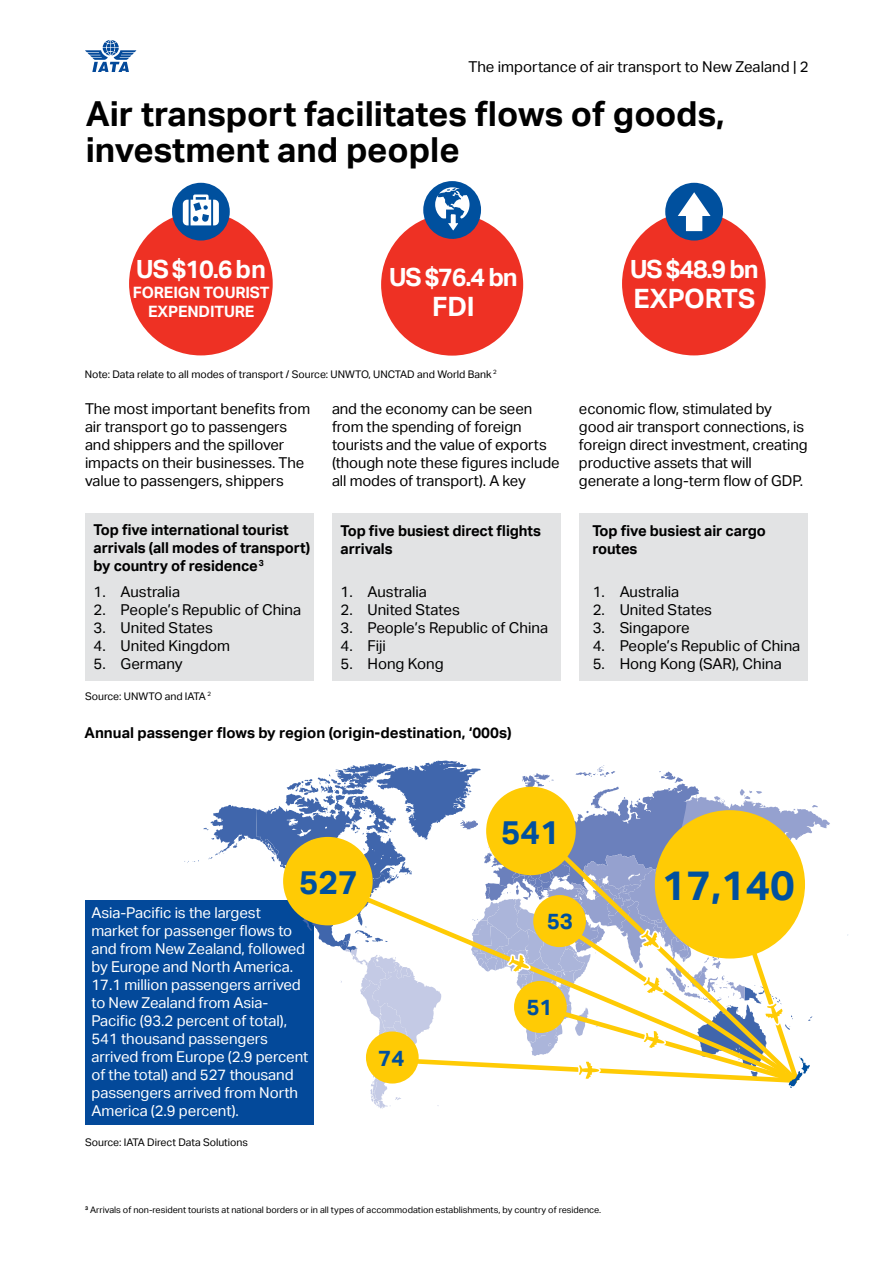
<style>
.page{position:relative;width:893px;height:1263px;background:#fff}
.page>*{position:absolute;margin:0;border:0;box-sizing:border-box;transform-origin:0 0}
.t1{font:700 41.25px "Aktiv Grotesk";color:#00509e}
.t2{font:700 34.5px/36px "Aktiv Grotesk";color:#000}
.t3{font:700 33px "Aktiv Grotesk";letter-spacing:-.005em;color:#00509e}
.t4{font:700 26.7px "Aktiv Grotesk";letter-spacing:-.01em;color:#fff}
.t5{font:700 25.05px "Aktiv Grotesk";letter-spacing:-.05em;color:#fff}
.t6{font:700 22.05px "Aktiv Grotesk";color:#00509e}
.t7{font:700 15.75px/18.8px "Aktiv Grotesk";letter-spacing:-.01em;color:#fff;text-align:center}
.t8{font:15px/18px "Aktiv Grotesk";letter-spacing:-.005em;color:#000}
.t9{font:15px/18px "Aktiv Grotesk";letter-spacing:-.005em;color:#fff}
.t10{font:700 15px/18px "Aktiv Grotesk";letter-spacing:-.005em;color:#000}
.t11{font:10.5px "Aktiv Grotesk";color:#000}
.t12{font:9px "Aktiv Grotesk";color:#000}
</style>
<div class="page">
<svg style="left:85px;top:40px;width:51px;height:32px"></svg>
<div style="left:381px;top:214px;width:142px;height:142px;background:#ee3124;border-radius:50%"></div>
<div style="left:423px;top:181px;width:58px;height:58px;background:#00509e;border-radius:50%"></div>
<svg style="left:435px;top:187px;width:37px;height:52px"></svg>
<div style="left:622px;top:212px;width:144px;height:143px;background:#ee3124;border-radius:50%"></div>
<div style="left:665px;top:183px;width:58px;height:58px;background:#00509e;border-radius:50%"></div>
<svg style="left:678px;top:192px;width:33px;height:39px"></svg>
<div style="left:129px;top:212px;width:144px;height:143px;background:#ee3124;border-radius:50%"></div>
<div style="left:172px;top:183px;width:58px;height:58px;background:#00509e;border-radius:50%"></div>
<svg style="left:183px;top:194px;width:36px;height:31px"></svg>
<div style="left:85px;top:900px;width:229px;height:225px;background:#03499a"></div>
<div style="left:332px;top:513px;width:229px;height:168px;background:#e2e3e4"></div>
<div style="left:85px;top:513px;width:229px;height:168px;background:#e2e3e4"></div>
<div style="left:579px;top:513px;width:229px;height:168px;background:#e2e3e4"></div>
<svg style="left:184px;top:760px;width:664px;height:349px"></svg>
<p class="t8" style="left:468px;top:58px;width:342px">The importance of air transport to New Zealand | 2</p>
<h2 class="t2" style="left:86px;top:96px;width:640px">Air transport facilitates flows of goods, investment and people</h2>
<h3 class="t5" style="left:136px;top:254px;width:131px">US $10.6 bn</h3>
<p class="t7" style="left:133px;top:283px;width:138px">FOREIGN TOURIST<br>EXPENDITURE</p>
<h3 class="t5" style="left:389px;top:263px;width:130px">US $76.4 bn</h3>
<h3 class="t4" style="left:432px;top:291px;width:44px">FDI</h3>
<h3 class="t5" style="left:630px;top:254px;width:130px">US $48.9 bn</h3>
<h3 class="t4" style="left:633px;top:283px;width:123px">EXPORTS</h3>
<p class="t11" style="left:85px;top:368px;width:413px">Note: Data relate to all modes of transport / Source: UNWTO, UNCTAD and World Bank <sup>2</sup></p>
<p class="t8" style="left:85px;top:400px;width:227px">The most important benefits from air transport go to passengers and shippers and the spillover impacts on their businesses. The value to passengers, shippers</p>
<p class="t8" style="left:332px;top:400px;width:229px">and the economy can be seen from the spending of foreign tourists and the value of exports (though note these figures include all modes of transport). A key</p>
<p class="t8" style="left:579px;top:400px;width:230px">economic flow, stimulated by good air transport connections, is foreign direct investment, creating productive assets that will generate a long-term flow of GDP.</p>
<p class="t10" style="left:94px;top:521px;width:218px">Top five international tourist arrivals (all modes of transport) by country of residence<sup>3</sup></p>
<p class="t10" style="left:592px;top:522px;width:175px">Top five busiest air cargo routes</p>
<p class="t10" style="left:340px;top:522px;width:202px">Top five busiest direct flights arrivals</p>
<p class="t8" style="left:94px;top:583px;width:88px">1. Australia</p>
<p class="t8" style="left:94px;top:601px;width:209px">2. People’s Republic of China</p>
<p class="t8" style="left:94px;top:619px;width:121px">3. United States</p>
<p class="t8" style="left:94px;top:637px;width:138px">4. United Kingdom</p>
<p class="t8" style="left:94px;top:655px;width:91px">5. Germany</p>
<p class="t11" style="left:85px;top:690px;width:128px">Source: UNWTO and IATA <sup>2</sup></p>
<p class="t8" style="left:340px;top:583px;width:88px">1. Australia</p>
<p class="t8" style="left:340px;top:601px;width:121px">2. United States</p>
<p class="t8" style="left:340px;top:619px;width:209px">3. People’s Republic of China</p>
<p class="t8" style="left:340px;top:637px;width:47px">4. Fiji</p>
<p class="t8" style="left:340px;top:655px;width:105px">5. Hong Kong</p>
<p class="t10" style="left:85px;top:724px;width:428px">Annual passenger flows by region (origin-destination, ‘000s)</p>
<h3 class="t3" style="left:501px;top:813px;width:61px">541</h3>
<p class="t8" style="left:593px;top:583px;width:88px">1. Australia</p>
<p class="t8" style="left:593px;top:601px;width:121px">2. United States</p>
<p class="t8" style="left:593px;top:619px;width:99px">3. Singapore</p>
<p class="t8" style="left:593px;top:637px;width:209px">4. People’s Republic of China</p>
<p class="t8" style="left:593px;top:655px;width:191px">5. Hong Kong (SAR), China</p>
<h3 class="t3" style="left:299px;top:863px;width:61px">527</h3>
<h1 class="t1" style="left:662px;top:862px;width:135px">17,140</h1>
<h3 class="t6" style="left:547px;top:909px;width:28px">53</h3>
<p class="t9" style="left:91px;top:904px;width:218px">Asia-Pacific is the largest market for passenger flows to and from New Zealand, followed by Europe and North America.<br>17.1 million passengers arrived to New Zealand from Asia-<br>Pacific (93.2 percent of total),<br>541 thousand passengers arrived from Europe (2.9 percent of the total) and 527 thousand passengers arrived from North<br>America (2.9 percent).</p>
<h3 class="t6" style="left:526px;top:994px;width:28px">51</h3>
<h3 class="t6" style="left:378px;top:1045px;width:28px">74</h3>
<p class="t11" style="left:85px;top:1136px;width:165px">Source: IATA Direct Data Solutions</p>
<p class="t12" style="left:85px;top:1204px;width:517px"><sup>3</sup> Arrivals of non-resident tourists at national borders or in all types of accommodation establishments, by country of residence.</p>
</div>
